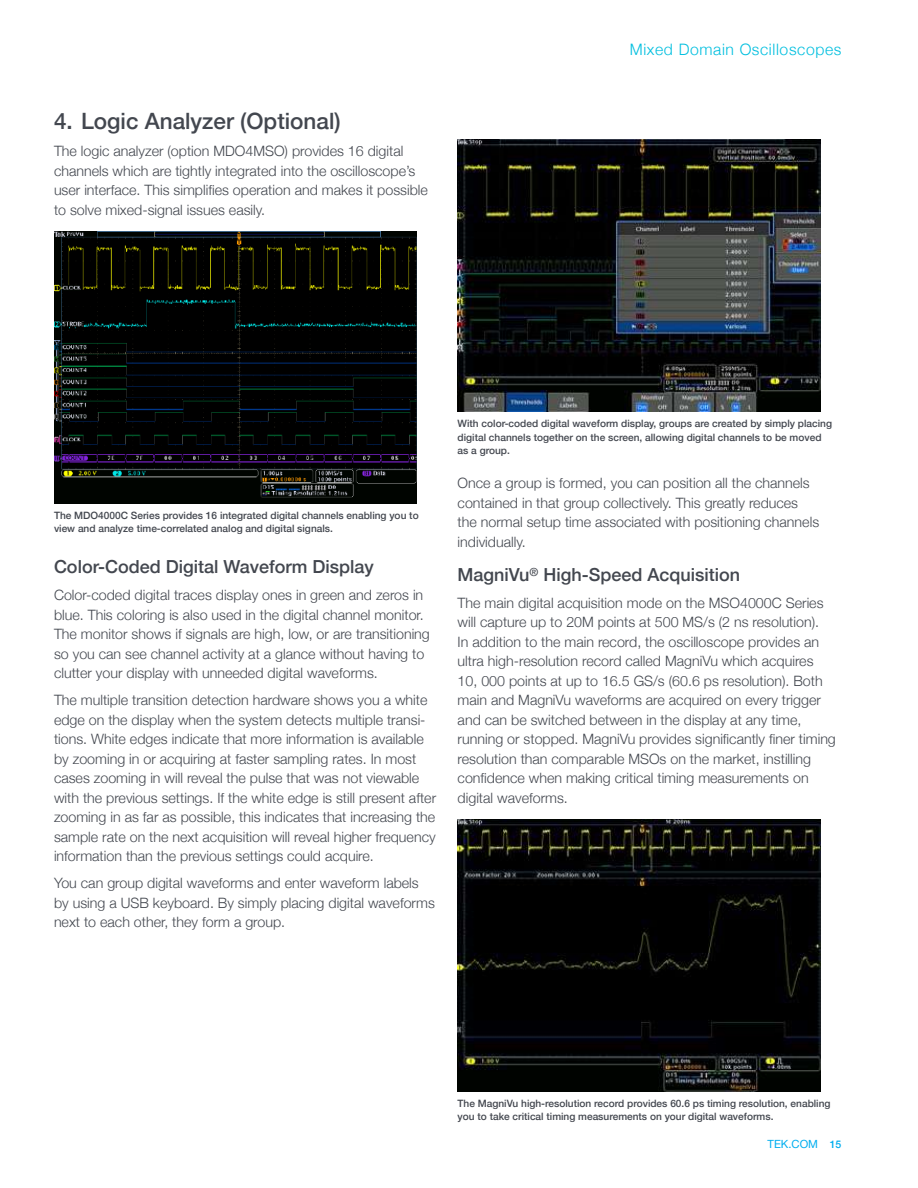
<style>
.page{position:relative;width:918px;height:1188px;background:#fff}
.page>*{position:absolute;margin:0;border:0;box-sizing:border-box;transform-origin:0 0}
.t1{font:500 22.5px "Helvetica Neue";color:#43474f}
.t2{font:500 18px "Helvetica Neue";color:#43474f}
.t3{font:300 15.75px "Helvetica Neue";letter-spacing:.04em;color:#00bfdf}
.t4{font:300 14.25px/19.5px "Helvetica Neue";color:#43474f}
.t5{font:11.25px "Helvetica Neue";color:#00aeef}
.t6{font:500 10.2px/13.5px "Helvetica Neue";color:#43474f}
.s1{font-weight:500;font-size:10.5px}
</style>
<div class="page">
<img style="left:54px;top:231px;width:363px;height:272px">
<img style="left:458px;top:140px;width:362px;height:272px">
<img style="left:458px;top:819px;width:362px;height:272px">
<h1 class="t1" style="left:54px;top:103px;width:288px">4. Logic Analyzer (Optional)</h1>
<p class="t4" style="left:54px;top:141px;width:375px">The logic analyzer (option MDO4MSO) provides 16 digital channels which are tightly integrated into the oscilloscope’s user interface. This simplifies operation and makes it possible to solve mixed-signal issues easily.</p>
<p class="t3" style="left:630px;top:37px;width:213px">Mixed Domain Oscilloscopes</p>
<p class="t6" style="left:54px;top:508px;width:366px">The MDO4000C Series provides 16 integrated digital channels enabling you to view and analyze time-correlated analog and digital signals.</p>
<p class="t2" style="left:54px;top:552px;width:321px">Color-Coded Digital Waveform Display</p>
<p class="t4" style="left:54px;top:585px;width:377px">Color-coded digital traces display ones in green and zeros in blue. This coloring is also used in the digital channel monitor.<br>The monitor shows if signals are high, low, or are transitioning so you can see channel activity at a glance without having to clutter your display with unneeded digital waveforms.</p>
<p class="t4" style="left:54px;top:690px;width:384px">The multiple transition detection hardware shows you a white edge on the display when the system detects multiple transi&shy;tions. White edges indicate that more information is available by zooming in or acquiring at faster sampling rates. In most cases zooming in will reveal the pulse that was not viewable with the previous settings. If the white edge is still present after zooming in as far as possible, this indicates that increasing the sample rate on the next acquisition will reveal higher frequency information than the previous settings could acquire.</p>
<p class="t4" style="left:54px;top:873px;width:382px">You can group digital waveforms and enter waveform labels by using a USB keyboard. By simply placing digital waveforms next to each other, they form a group.</p>
<p class="t6" style="left:458px;top:417px;width:376px">With color-coded digital waveform display, groups are created by simply placing digital channels together on the screen, allowing digital channels to be moved as a group.</p>
<p class="t4" style="left:458px;top:473px;width:363px">Once a group is formed, you can position all the channels contained in that group collectively. This greatly reduces the normal setup time associated with positioning channels individually.</p>
<p class="t2" style="left:458px;top:560px;width:284px">MagniVu<sup>®</sup> High-Speed Acquisition</p>
<p class="t4" style="left:458px;top:592px;width:380px">The main digital acquisition mode on the MSO4000C Series will capture up to 20M points at 500 MS/s (2 ns resolution).<br>In addition to the main record, the oscilloscope provides an ultra high-resolution record called MagniVu which acquires 10, 000 points at up to 16.5 GS/s (60.6 ps resolution). Both main and MagniVu waveforms are acquired on every trigger and can be switched between in the display at any time, running or stopped. MagniVu provides significantly finer timing resolution than comparable MSOs on the market, instilling confidence when making critical timing measurements on digital waveforms.</p>
<p class="t6" style="left:458px;top:1096px;width:374px">The MagniVu high-resolution record provides 60.6 ps timing resolution, enabling you to take critical timing measurements on your digital waveforms.</p>
<p class="t5" style="left:768px;top:1136px;width:75px">TEK.COM <span class="s1">15</span></p>
</div>
